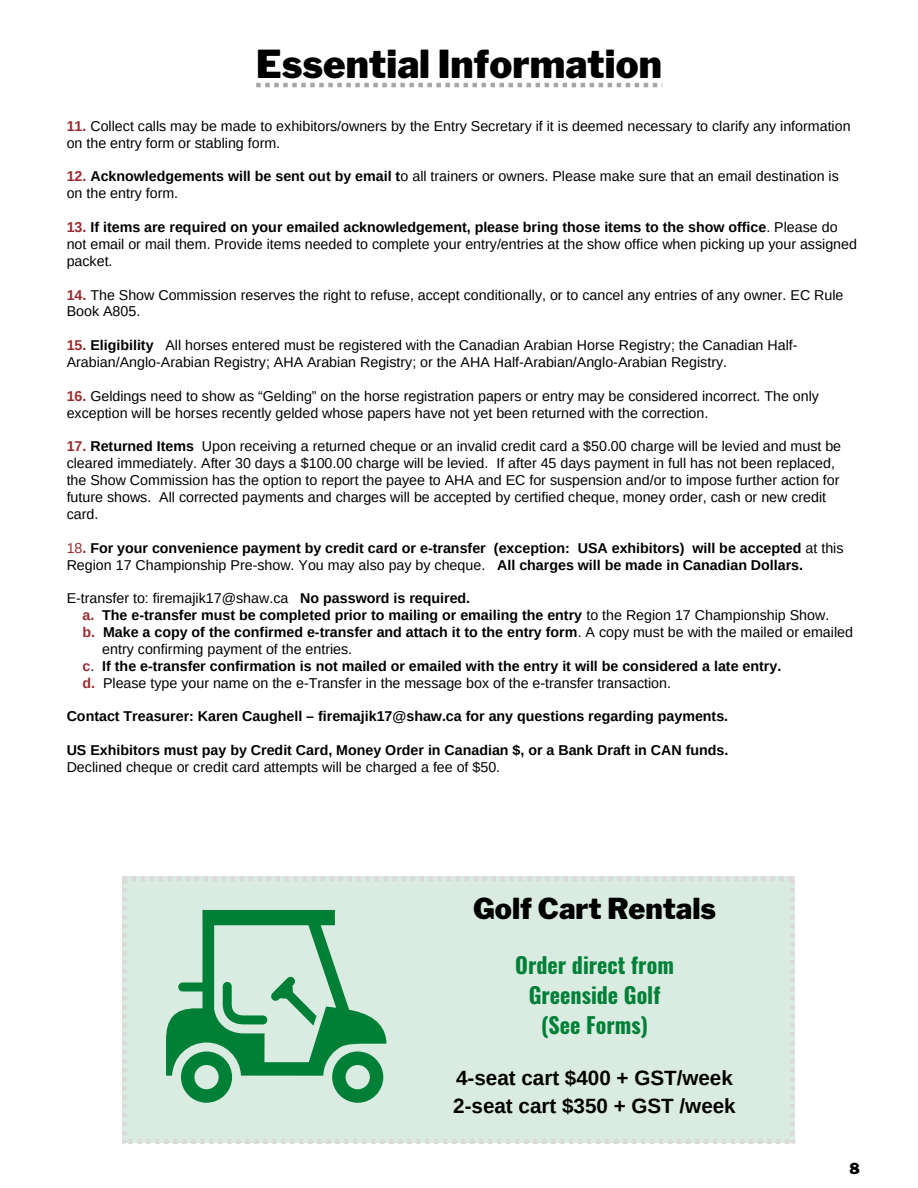
<style>
.page{position:relative;width:918px;height:1188px;background:#fff}
.page>*{position:absolute;margin:0;border:0;box-sizing:border-box;transform-origin:0 0}
.t1{font:900 38.25px "Libre Franklin";color:#000}
.t2{font:900 28.65px "Libre Franklin";color:#000}
.t3{font:700 22.05px "Oswald";color:#008037}
.t4{font:700 20.7px "Arimo";color:#000}
.t5{font:900 15px "Libre Franklin";color:#000}
.t6{font:14.25px/16.8px "Arimo";color:#000}
.t7{font:700 14.25px/16.8px "Arimo";color:#000}
.s1{font-weight:700;color:#9a2c2f}
.s2{font-weight:700}
.s3{font-weight:400;color:#9a2c2f}
.s4{color:#9a2c2f}
.s5{font-weight:400}
</style>
<div class="page">
<svg style="left:256px;top:83px;width:406px;height:4px"></svg>
<div style="left:123px;top:877px;width:672px;height:266px;background:#daece1"></div>
<svg style="left:166px;top:910px;width:220px;height:193px;background:#8bc5a3"></svg>
<p class="t1" style="left:256px;top:41px;width:407px">Essential Information</p>
<p class="t6" style="left:67px;top:117px;width:785px"><span class="s1">11.</span> Collect calls may be made to exhibitors/owners by the Entry Secretary if it is deemed necessary to clarify any information on the entry form or stabling form.</p>
<p class="t6" style="left:67px;top:168px;width:774px"><span class="s1">12.</span> <span class="s2">Acknowledgements will be sent out by email t</span>o all trainers or owners. Please make sure that an email destination is on the entry form.</p>
<p class="t6" style="left:67px;top:219px;width:792px"><span class="s1">13.</span> <span class="s2">If items are required on your emailed acknowledgement, please bring those items to the show office</span>. Please do not email or mail them. Provide items needed to complete your entry/entries at the show office when picking up your assigned packet.</p>
<p class="t6" style="left:67px;top:286px;width:778px"><span class="s1">14.</span> The Show Commission reserves the right to refuse, accept conditionally, or to cancel any entries of any owner. EC Rule<br>Book A805.</p>
<p class="t6" style="left:67px;top:337px;width:732px"><span class="s1">15.</span> <span class="s2">Eligibility</span> All horses entered must be registered with the Canadian Arabian Horse Registry; the Canadian Half-<br>Arabian/Anglo-Arabian Registry; AHA Arabian Registry; or the AHA Half-Arabian/Anglo-Arabian Registry.</p>
<p class="t6" style="left:67px;top:387px;width:754px"><span class="s1">16.</span> Geldings need to show as “Gelding” on the horse registration papers or entry may be considered incorrect. The only exception will be horses recently gelded whose papers have not yet been returned with the correction.</p>
<p class="t6" style="left:67px;top:438px;width:776px"><span class="s1">17.</span> <span class="s2">Returned Items</span> Upon receiving a returned cheque or an invalid credit card a $50.00 charge will be levied and must be cleared immediately. After 30 days a $100.00 charge will be levied. If after 45 days payment in full has not been replaced, the Show Commission has the option to report the payee to AHA and EC for suspension and/or to impose further action for future shows. All corrected payments and charges will be accepted by certified cheque, money order, cash or new credit card.</p>
<p class="t7" style="left:67px;top:539px;width:778px"><span class="s3">18</span><span class="s4">.</span> For your convenience payment by credit card or e-transfer (exception: USA exhibitors) will be accepted <span class="s5">at this<br>Region 17 Championship Pre-show. You may also pay by cheque.</span> All charges will be made in Canadian Dollars.</p>
<p class="t6" style="left:67px;top:590px;width:405px">E-transfer to: firemajik17@shaw.ca <span class="s2">No password is required.</span></p>
<p class="t7" style="left:82px;top:607px;width:748px"><span class="s4">a.</span> The e-transfer must be completed prior to mailing or emailing the entry <span class="s5">to the Region 17 Championship Show.</span></p>
<p class="t7" style="left:82px;top:624px;width:772px"><span class="s4">b.</span> Make a copy of the confirmed e-transfer and attach it to the entry form<span class="s5">. A copy must be with the mailed or emailed</span></p>
<p class="t6" style="left:102px;top:641px;width:251px">entry confirming payment of the entries.</p>
<p class="t7" style="left:82px;top:657px;width:700px"><span class="s4">c</span><span class="s5">.</span> If the e-transfer confirmation is not mailed or emailed with the entry it will be considered a late entry.</p>
<p class="t6" style="left:82px;top:674px;width:590px"><span class="s1">d.</span> Please type your name on the e-Transfer in the message box of the e-transfer transaction.</p>
<p class="t7" style="left:67px;top:708px;width:663px">Contact Treasurer: Karen Caughell – firemajik17@shaw.ca for any questions regarding payments.</p>
<p class="t7" style="left:67px;top:742px;width:663px">US Exhibitors must pay by Credit Card, Money Order in Canadian $, or a Bank Draft in CAN funds.</p>
<p class="t6" style="left:67px;top:759px;width:435px">Declined cheque or credit card attempts will be charged a fee of $50.</p>
<p class="t2" style="left:473px;top:891px;width:244px">Golf Cart Rentals</p>
<p class="t3" style="left:515px;top:948px;width:160px">Order direct from</p>
<p class="t3" style="left:529px;top:978px;width:133px">Greenside Golf</p>
<p class="t3" style="left:541px;top:1008px;width:108px">(See Forms)</p>
<p class="t4" style="left:456px;top:1066px;width:278px">4-seat cart $400 + GST/week</p>
<p class="t4" style="left:453px;top:1094px;width:284px">2-seat cart $350 + GST /week</p>
<p class="t5" style="left:850px;top:1160px;width:12px">8</p>
</div>
